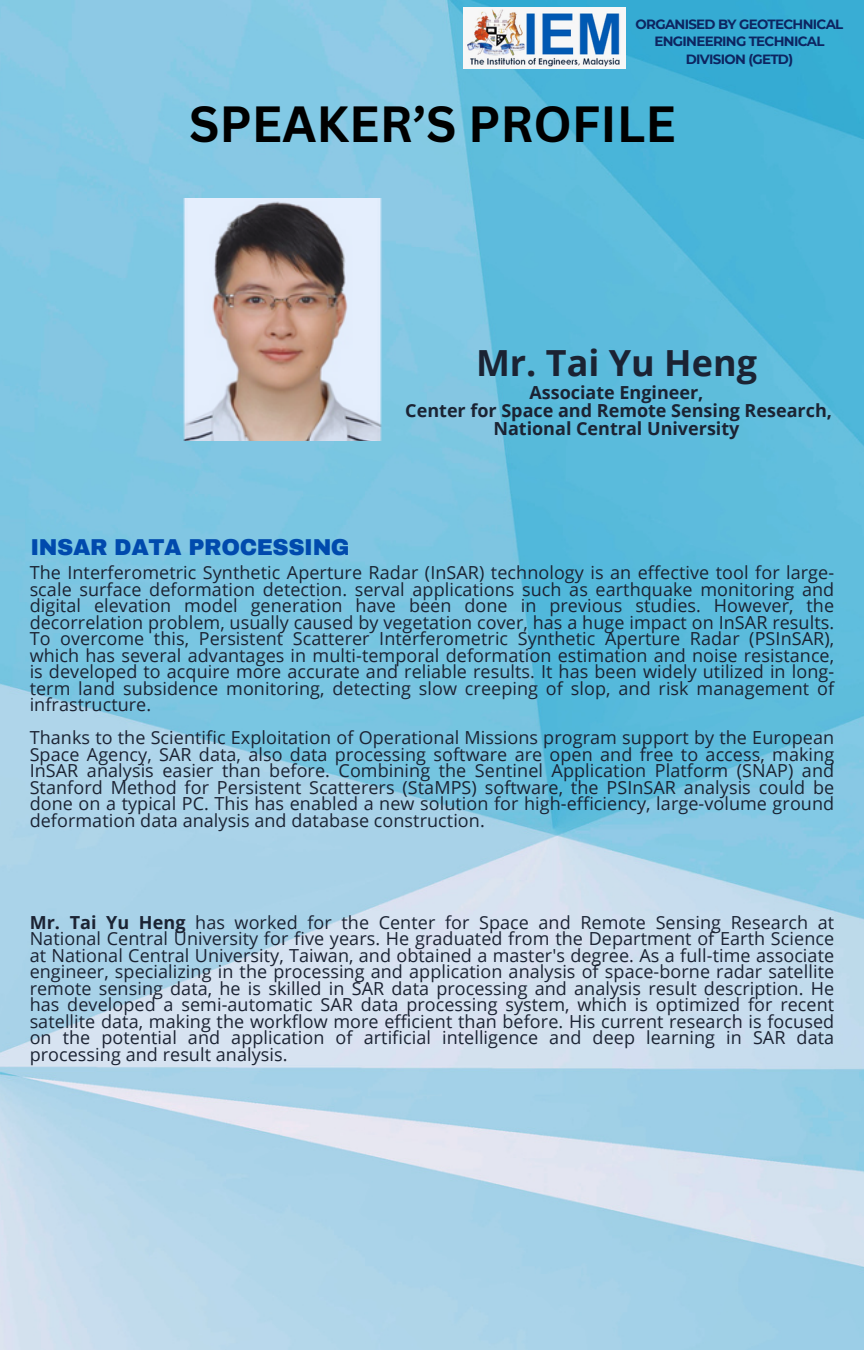
<style>
.page{position:relative;width:864px;height:1350px;background:#fff}
.page>*{position:absolute;margin:0;border:0;box-sizing:border-box;transform-origin:0 0}
.t1{font:700 49.5px "Canva Sans";color:#000}
.t2{font:700 36px "Open Sans";color:#1b2333}
.t3{font:900 22.5px "Archivo";letter-spacing:-.02em;color:#004aad}
.t4{font:18px/16.4px "Open Sans";letter-spacing:.005em;color:#1b2333;text-align:justify}
.t5{font:700 18px/18px "Open Sans";color:#1b2333;text-align:center}
.t6{font:700 13.5px/17.8px "Montserrat";letter-spacing:-.05em;color:#0d2561;text-align:center}
.s1{font-weight:700}
</style>
<div class="page">
<img style="left:0;top:0;width:864px;height:1350px">
<img style="left:464px;top:8px;width:162px;height:61px">
<img style="left:182px;top:199px;width:200px;height:241px">
<p class="t6" style="left:636px;top:15px;width:209px">ORGANISED BY GEOTECHNICAL<br>ENGINEERING TECHNICAL<br>DIVISION (GETD)</p>
<h1 class="t1" style="left:189px;top:89px;width:488px">SPEAKER’S PROFILE</h1>
<p class="t3" style="left:30px;top:536px;width:321px">INSAR DATA PROCESSING</p>
<h2 class="t2" style="left:476px;top:338px;width:282px">Mr. Tai Yu Heng</h2>
<p class="t5" style="left:405px;top:383px;width:428px">Associate Engineer,<br>Center for Space and Remote Sensing Research,<br>National Central University</p>
<p class="t4" style="left:30px;top:564px;width:806px">The Interferometric Synthetic Aperture Radar (InSAR) technology is an effective tool for large&shy;scale surface deformation detection. serval applications such as earthquake monitoring and digital elevation model generation have been done in previous studies. However, the decorrelation problem, usually caused by vegetation cover, has a huge impact on InSAR results.<br>To overcome this, Persistent Scatterer Interferometric Synthetic Aperture Radar (PSInSAR), which has several advantages in multi-temporal deformation estimation and noise resistance, is developed to acquire more accurate and reliable results. It has been widely utilized in long&shy;term land subsidence monitoring, detecting slow creeping of slop, and risk management of infrastructure.</p>
<p class="t4" style="left:30px;top:729px;width:806px">Thanks to the Scientific Exploitation of Operational Missions program support by the European Space Agency, SAR data, also data processing software are open and free to access, making InSAR analysis easier than before. Combining the Sentinel Application Platform (SNAP) and Stanford Method for Persistent Scatterers (StaMPS) software, the PSInSAR analysis could be done on a typical PC. This has enabled a new solution for high-efficiency, large-volume ground deformation data analysis and database construction.</p>
<p class="t4" style="left:30px;top:913px;width:806px"><span class="s1">Mr. Tai Yu Heng</span> has worked for the Center for Space and Remote Sensing Research at National Central University for five years. He graduated from the Department of Earth Science at National Central University, Taiwan, and obtained a master's degree. As a full-time associate engineer, specializing in the processing and application analysis of space-borne radar satellite remote sensing data, he is skilled in SAR data processing and analysis result description. He has developed a semi-automatic SAR data processing system, which is optimized for recent satellite data, making the workflow more efficient than before. His current research is focused on the potential and application of artificial intelligence and deep learning in SAR data processing and result analysis.</p>
</div>
